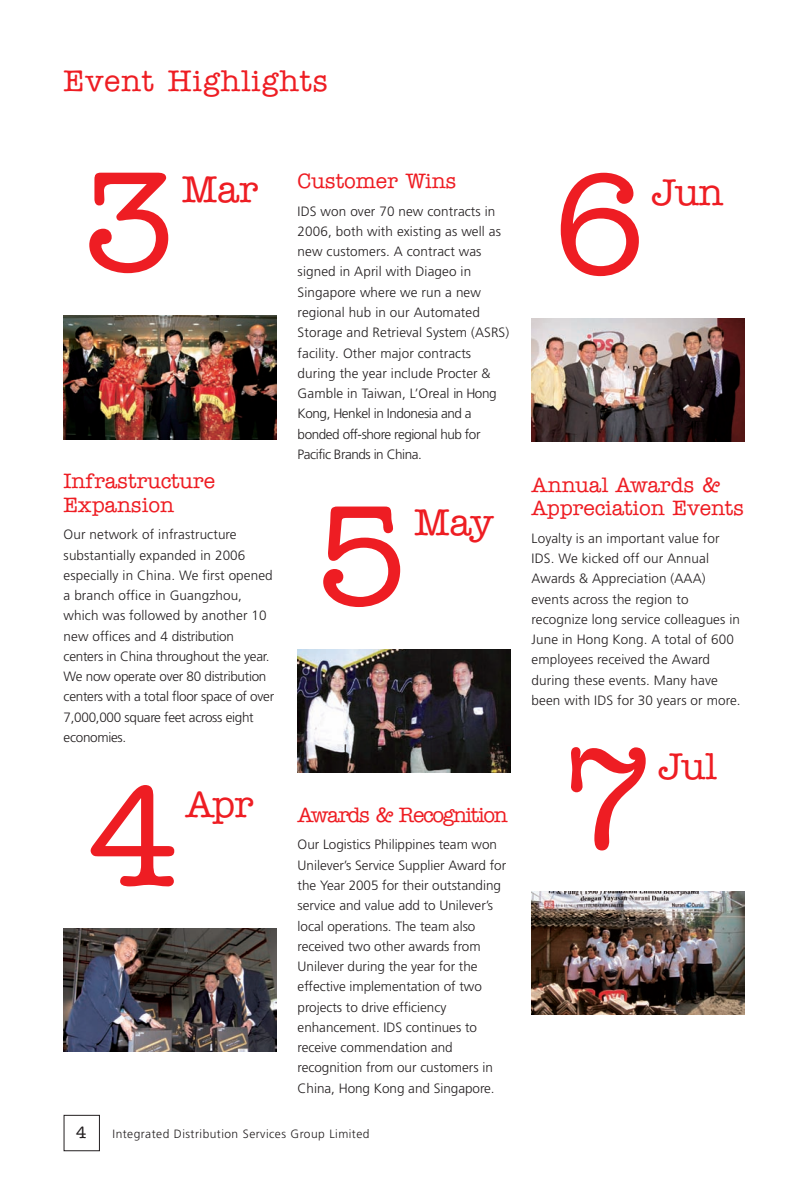
<style>
.page{position:relative;width:808px;height:1196px;background:#fff}
.page>*{position:absolute;margin:0;border:0;box-sizing:border-box;transform-origin:0 0}
.t1{font:500 142.5px "American Typewriter";color:#ee1d23}
.t2{font:500 37.5px "American Typewriter";letter-spacing:-.02em;color:#ee1d23}
.t3{font:500 30px "American Typewriter";letter-spacing:.025em;color:#ee1d23}
.t4{font:500 21px/23.2px "American Typewriter";letter-spacing:-.005em;color:#ee1d23}
.t5{font:500 21px "American Typewriter";letter-spacing:-.065em;color:#ee1d23}
.t6{font:500 16.5px "American Typewriter";color:#231f20}
.t7{font:300 13.5px/20.2px "Frutiger";color:#231f20}
.t8{font:300 12px "Frutiger";letter-spacing:.04em;color:#231f20}
</style>
<div class="page">
<div style="left:64px;top:1114px;width:36px;height:36px;border:1px solid #231f20"></div>
<img style="left:64px;top:316px;width:212px;height:123px">
<img style="left:298px;top:649px;width:212px;height:123px">
<img style="left:531px;top:318px;width:213px;height:124px">
<img style="left:64px;top:928px;width:212px;height:123px">
<img style="left:531px;top:891px;width:213px;height:123px">
<p class="t3" style="left:64px;top:70px;width:266px">Event Highlights</p>
<p class="t1" style="left:82px;top:171px;width:96px">3</p>
<p class="t2" style="left:182px;top:175px;width:78px">Mar</p>
<p class="t4" style="left:64px;top:471px;width:153px">Infrastructure<br>Expansion</p>
<p class="t7" style="left:64px;top:525px;width:212px">Our network of infrastructure substantially expanded in 2006 especially in China. We first opened a branch office in Guangzhou, which was followed by another 10 new offices and 4 distribution centers in China throughout the year.<br>We now operate over 80 distribution centers with a total floor space of over<br>7,000,000 square feet across eight economies.</p>
<p class="t1" style="left:86px;top:785px;width:96px">4</p>
<p class="t2" style="left:185px;top:790px;width:70px">Apr</p>
<p class="t4" style="left:298px;top:171px;width:160px">Customer Wins</p>
<p class="t7" style="left:298px;top:202px;width:213px">IDS won over 70 new contracts in<br>2006, both with existing as well as new customers. A contract was signed in April with Diageo in<br>Singapore where we run a new regional hub in our Automated<br>Storage and Retrieval System (ASRS) facility. Other major contracts during the year include Procter &amp;<br>Gamble in Taiwan, L’Oreal in Hong<br>Kong, Henkel in Indonesia and a bonded off-shore regional hub for<br>Pacific Brands in China.</p>
<p class="t1" style="left:314px;top:504px;width:96px">5</p>
<p class="t2" style="left:414px;top:509px;width:81px">May</p>
<p class="t5" style="left:297px;top:807px;width:212px">Awards &amp; Recognition</p>
<p class="t7" style="left:297px;top:835px;width:210px">Our Logistics Philippines team won<br>Unilever’s Service Supplier Award for the Year 2005 for their outstanding service and value add to Unilever’s local operations. The team also received two other awards from<br>Unilever during the year for the effective implementation of two projects to drive efficiency enhancement. IDS continues to receive commendation and recognition from our customers in<br>China, Hong Kong and Singapore.</p>
<p class="t6" style="left:76px;top:1126px;width:12px">4</p>
<p class="t8" style="left:113px;top:1128px;width:258px">Integrated Distribution Services Group Limited</p>
<p class="t1" style="left:553px;top:174px;width:96px">6</p>
<p class="t2" style="left:653px;top:178px;width:72px">Jun</p>
<p class="t4" style="left:531px;top:475px;width:214px">Annual Awards &amp;<br>Appreciation Events</p>
<p class="t7" style="left:531px;top:529px;width:210px">Loyalty is an important value for<br>IDS. We kicked off our Annual<br>Awards &amp; Appreciation (AAA) events across the region to recognize long service colleagues in<br>June in Hong Kong. A total of 600 employees received the Award during these events. Many have been with IDS for 30 years or more.</p>
<p class="t1" style="left:559px;top:748px;width:96px">7</p>
<p class="t2" style="left:659px;top:752px;width:59px">Jul</p>
</div>
